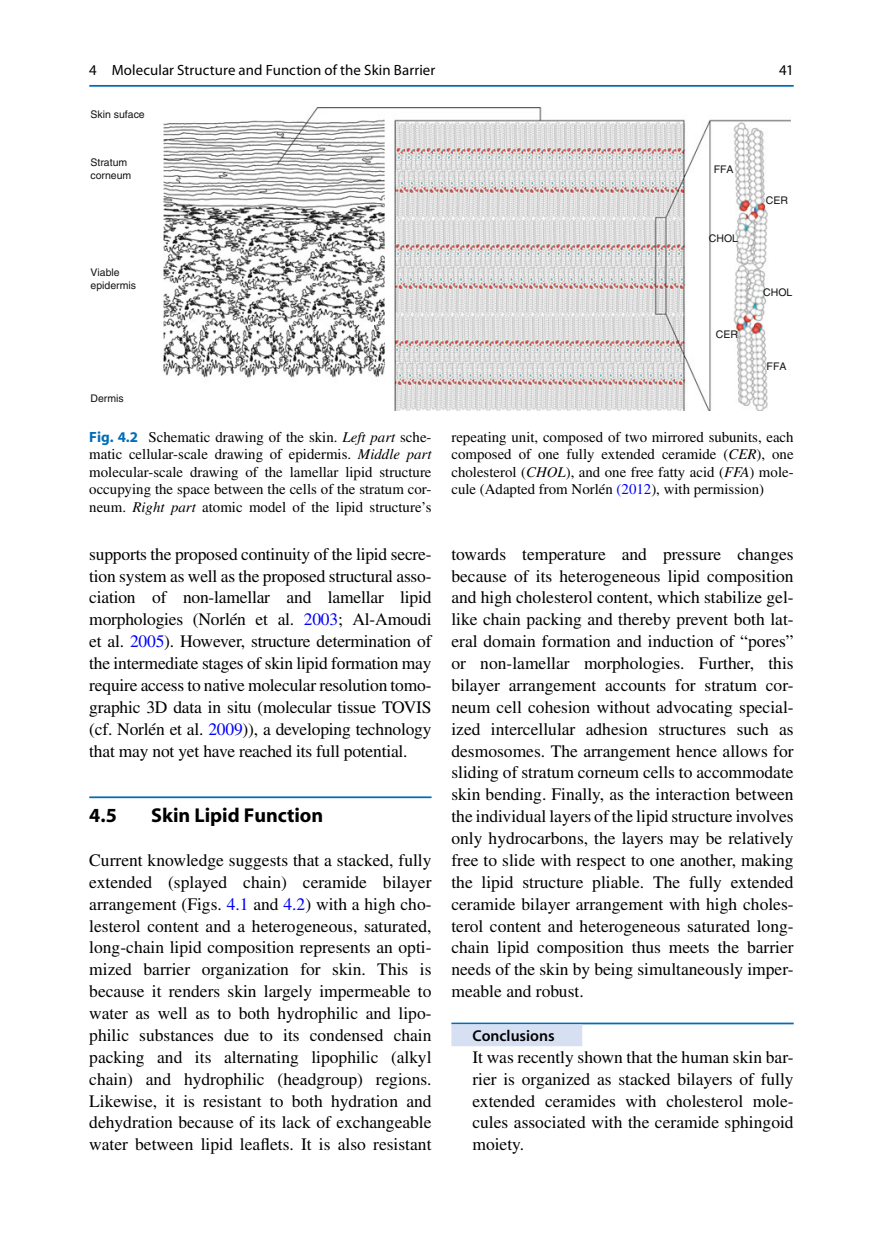
<style>
.page{position:relative;width:883px;height:1260px;background:#fff}
.page>*{position:absolute;margin:0;border:0;box-sizing:border-box;transform-origin:0 0}
.t1{font:700 20.12px "Vlbtcv Myriad";color:#000}
.t2{font:17.5px/21.9px "Tkbnmv Times";color:#000;text-align:justify}
.t3{font:600 15.75px "Gwkxfh Myriad";color:#000}
.t4{font:14.88px/17.5px "Tkbnmv Times";color:#000;text-align:justify}
.t5{font:14.88px "Vllbln Myriad";letter-spacing:.005em;color:#000}
.t6{font:10.5px/12.6px "Kfbbnl Helvetica";color:#131413}
.s1{font-family:"Vlbtcv Myriad";font-weight:700;color:#006db6}
.s2{font-family:"Dfvfmg Times";font-style:italic}
.s3{color:#0000fa}
</style>
<div class="page">
<hr style="left:89px;top:796px;width:343px;height:2px;background:#006db6">
<hr style="left:451px;top:1023px;width:343px;height:1px;background:#006db6">
<div style="left:451px;top:1024px;width:131px;height:22px;background:#d7dff2"></div>
<img style="left:163px;top:107px;width:627px;height:303px">
<hr style="left:89px;top:85px;width:705px;height:2px;background:#006db6">
<p class="t5" style="left:89px;top:64px;width:347px">4 Molecular Structure and Function of the Skin Barrier</p>
<p class="t6" style="left:91px;top:109px;width:56px">Skin suface</p>
<p class="t6" style="left:91px;top:157px;width:42px">Stratum corneum</p>
<p class="t6" style="left:91px;top:267px;width:47px">Viable epidermis</p>
<p class="t5" style="left:779px;top:64px;width:16px">41</p>
<p class="t6" style="left:714px;top:164px;width:21px">FFA</p>
<p class="t6" style="left:709px;top:233px;width:31px">CHOL</p>
<p class="t6" style="left:716px;top:329px;width:24px">CER</p>
<p class="t6" style="left:766px;top:195px;width:24px">CER</p>
<p class="t6" style="left:763px;top:287px;width:31px">CHOL</p>
<p class="t6" style="left:767px;top:361px;width:21px">FFA</p>
<p class="t6" style="left:91px;top:393px;width:35px">Dermis</p>
<p class="t4" style="left:89px;top:429px;width:344px"><span class="s1">Fig. 4.2</span> Schematic drawing of the skin. <span class="s2">Left part</span> sche&shy;matic cellular-scale drawing of epidermis. <span class="s2">Middle part </span>molecular- scale drawing of the lamellar lipid structure occupying the space between the cells of the stratum cor&shy;neum. <span class="s2">Right part</span> atomic model of the lipid structure’s</p>
<p class="t4" style="left:451px;top:429px;width:344px">repeating unit, composed of two mirrored subunits, each composed of one fully extended ceramide ( <span class="s2">CER</span> ), one cholesterol ( <span class="s2">CHOL</span> ), and one free fatty acid ( <span class="s2">FFA</span> ) mole&shy;cule (Adapted from Norlén <span class="s3">(2012</span> ), with permission)</p>
<p class="t2" style="left:89px;top:545px;width:344px">supports the proposed continuity of the lipid secre&shy;tion system as well as the proposed structural asso&shy;ciation of non-lamellar and lamellar lipid morphologies (Norlén et al. <span class="s3">2003</span> ; Al-Amoudi et al. <span class="s3">2005</span> ). However, structure determination of the intermediate stages of skin lipid formation may require access to native molecular resolution tomo&shy;graphic 3D data in situ (molecular tissue TOVIS (cf. Norlén et al. <span class="s3">2009</span> )), a developing technology that may not yet have reached its full potential.</p>
<p class="t1" style="left:89px;top:808px;width:29px">4.5</p>
<p class="t1" style="left:151px;top:808px;width:174px">Skin Lipid Function</p>
<p class="t2" style="left:89px;top:851px;width:344px">Current knowledge suggests that a stacked, fully extended (splayed chain) ceramide bilayer arrangement (Figs. <span class="s3">4.1</span> and <span class="s3">4.2</span> ) with a high cho&shy;lesterol content and a heterogeneous, saturated, long-chain lipid composition represents an opti&shy;mized barrier organization for skin. This is because it renders skin largely impermeable to water as well as to both hydrophilic and lipo&shy;philic substances due to its condensed chain packing and its alternating lipophilic (alkyl chain) and hydrophilic (headgroup) regions.<br>Likewise, it is resistant to both hydration and dehydration because of its lack of exchangeable water between lipid leaflets. It is also resistant</p>
<p class="t2" style="left:451px;top:545px;width:344px">towards temperature and pressure changes because of its heterogeneous lipid composition and high cholesterol content, which stabilize gel&shy;like chain packing and thereby prevent both lat&shy;eral domain formation and induction of “pores” or non-lamellar morphologies. Further, this bilayer arrangement accounts for stratum cor&shy;neum cell cohesion without advocating special&shy;ized intercellular adhesion structures such as desmosomes. The arrangement hence allows for sliding of stratum corneum cells to accommodate skin bending. Finally, as the interaction between the individual layers of the lipid structure involves only hydrocarbons, the layers may be relatively free to slide with respect to one another, making the lipid structure pliable. The fully extended ceramide bilayer arrangement with high choles&shy;terol content and heterogeneous saturated long&shy;chain lipid composition thus meets the barrier needs of the skin by being simultaneously imper&shy;meable and robust.</p>
<p class="t3" style="left:472px;top:1030px;width:84px">Conclusions</p>
<p class="t2" style="left:472px;top:1048px;width:323px">It was recently shown that the human skin bar&shy;rier is organized as stacked bilayers of fully extended ceramides with cholesterol mole&shy;cules associated with the ceramide sphingoid moiety.</p>
</div>
